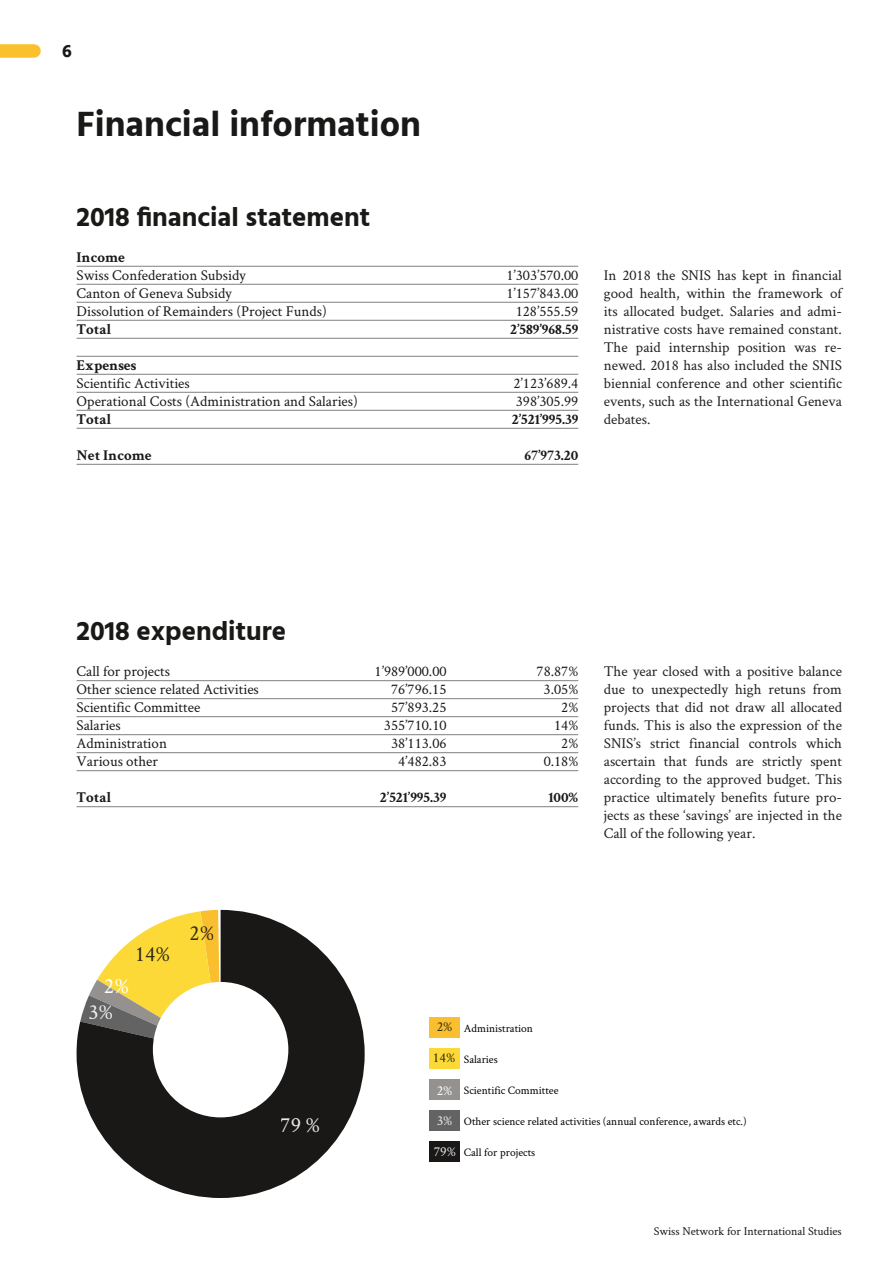
<style>
.page{position:relative;width:893px;height:1263px;background:#fff}
.page>*{position:absolute;margin:0;border:0;box-sizing:border-box;transform-origin:0 0}
.t1{font:700 36px "Hind";color:#191918}
.t2{font:700 27px "Hind";color:#191918}
.t3{font:22.05px "Crimson Text";color:#2e2b1a}
.t4{font:22.05px "Crimson Text";color:#e8e8e8}
.t5{font:22.05px "Crimson Text";color:#f0f0f0}
.t6{font:22.05px "Crimson Text";color:#fff}
.t7{font:700 18px "Hind";color:#191918}
.Main{font:15px/18px "Crimson Text";color:#231f20;text-align:justify}
.t8{font:15px "Crimson Text";color:#191918}
.t9{font:700 15px "Crimson Text";color:#191918}
.t10{font:13.95px "Crimson Text";color:#2e2b1a}
.t11{font:13.95px "Crimson Text";color:#f0f0f0}
.t12{font:13.95px "Crimson Text";color:#fff}
.t13{font:13.95px "Crimson Text";color:#2e291a}
.t14{font:12px "Crimson Text";color:#191918}
.t15{font:11.4px "Crimson Text";color:#000}
.s1{font-size:13.95px;color:#e8e8e8}
</style>
<div class="page">
<div style="left:0;top:44px;width:34px;height:14px;background:#fbc02d"></div>
<hr style="left:77px;top:266px;width:501px;height:1px;background:#0a0d0f">
<hr style="left:77px;top:680px;width:501px;height:1px;background:#0a0d0f">
<hr style="left:77px;top:338px;width:501px;height:1px;background:#0a0d0f">
<hr style="left:77px;top:752px;width:501px;height:1px;background:#0a0d0f">
<hr style="left:77px;top:410px;width:501px;height:1px;background:#0a0d0f">
<hr style="left:77px;top:302px;width:501px;height:1px;background:#0a0d0f">
<hr style="left:77px;top:716px;width:501px;height:1px;background:#0a0d0f">
<hr style="left:77px;top:374px;width:501px;height:1px;background:#0a0d0f">
<hr style="left:77px;top:284px;width:501px;height:1px;background:#0a0d0f">
<hr style="left:77px;top:698px;width:501px;height:1px;background:#0a0d0f">
<hr style="left:77px;top:356px;width:501px;height:1px;background:#0a0d0f">
<hr style="left:77px;top:770px;width:501px;height:1px;background:#0a0d0f">
<hr style="left:77px;top:428px;width:501px;height:1px;background:#0a0d0f">
<hr style="left:77px;top:320px;width:501px;height:1px;background:#0a0d0f">
<hr style="left:77px;top:734px;width:501px;height:1px;background:#0a0d0f">
<hr style="left:77px;top:392px;width:501px;height:1px;background:#0a0d0f">
<hr style="left:77px;top:806px;width:501px;height:1px;background:#0a0d0f">
<hr style="left:77px;top:464px;width:501px;height:1px;background:#0a0d0f">
<svg style="left:77px;top:910px;width:288px;height:288px;fill:#1a1717"></svg>
<div style="left:281px;top:1118px;width:38px;height:14px;background:#1a1717"></div>
<svg style="left:80px;top:910px;width:141px;height:144px"></svg>
<div style="left:153px;top:982px;width:135px;height:135px;background:#fff;border-radius:50%"></div>
<div style="left:429px;top:1017px;width:31px;height:20px;background:#fabf2e"></div>
<div style="left:429px;top:1048px;width:31px;height:21px;background:#fcd936"></div>
<div style="left:429px;top:1079px;width:31px;height:21px;background:#94918f"></div>
<div style="left:429px;top:1110px;width:31px;height:21px;background:#636363"></div>
<div style="left:429px;top:1141px;width:31px;height:21px;background:#1a1717"></div>
<p class="t7" style="left:62px;top:40px;width:11px">6</p>
<p class="t1" style="left:77px;top:102px;width:346px">Financial information</p>
<p class="t2" style="left:77px;top:201px;width:295px">2018 financial statement</p>
<p class="t9" style="left:77px;top:248px;width:50px">Income</p>
<p class="t8" style="left:77px;top:265px;width:171px">Swiss Confederation Subsidy</p>
<p class="t8" style="left:77px;top:283px;width:157px">Canton of Geneva Subsidy</p>
<p class="t8" style="left:77px;top:301px;width:252px">Dissolution of Remainders (Project Funds)</p>
<p class="t9" style="left:77px;top:320px;width:36px">Total</p>
<p class="t9" style="left:77px;top:356px;width:61px">Expenses</p>
<p class="t8" style="left:77px;top:373px;width:115px">Scientific Activities</p>
<p class="t8" style="left:77px;top:391px;width:283px">Operational Costs (Administration and Salaries)</p>
<p class="t9" style="left:77px;top:410px;width:36px">Total</p>
<p class="t9" style="left:77px;top:446px;width:77px">Net Income</p>
<p class="t8" style="left:506px;top:265px;width:73px">1’303’570.00</p>
<p class="t8" style="left:506px;top:283px;width:73px">1’157’843.00</p>
<p class="t8" style="left:516px;top:301px;width:64px">128’555.59</p>
<p class="t9" style="left:510px;top:320px;width:70px">2’589’968.59</p>
<p class="t8" style="left:513px;top:373px;width:66px">2’123’689.4</p>
<p class="t8" style="left:516px;top:391px;width:64px">398’305.99</p>
<p class="t9" style="left:512px;top:410px;width:68px">2’521’995.39</p>
<p class="t9" style="left:525px;top:446px;width:55px">67’973.20</p>
<p class="Main" style="left:604px;top:265px;width:240px">In 2018 the SNIS has kept in financial good health, within the framework of its allocated budget. Salaries and admi&shy;nistrative costs have remained constant.<br>The paid internship position was re&shy;newed. 2018 has also included the SNIS biennial conference and other scientific events, such as the International Geneva debates.</p>
<p class="t2" style="left:77px;top:615px;width:211px">2018 expenditure</p>
<p class="t8" style="left:77px;top:661px;width:95px">Call for projects</p>
<p class="t8" style="left:77px;top:679px;width:184px">Other science related Activities</p>
<p class="t8" style="left:77px;top:697px;width:125px">Scientific Committee</p>
<p class="t8" style="left:77px;top:715px;width:46px">Salaries</p>
<p class="t8" style="left:77px;top:733px;width:92px">Administration</p>
<p class="t8" style="left:77px;top:751px;width:83px">Various other</p>
<p class="t9" style="left:77px;top:788px;width:36px">Total</p>
<h3 class="t6" style="left:104px;top:971px;width:27px">2%</h3>
<p class="t5" style="left:88px;top:997px;width:27px">3%</p>
<p class="t3" style="left:135px;top:939px;width:37px">14%</p>
<p class="t3" style="left:189px;top:918px;width:27px">2%</p>
<p class="t8" style="left:375px;top:661px;width:73px">1’989’000.00</p>
<p class="t8" style="left:391px;top:679px;width:57px">76’796.15</p>
<p class="t8" style="left:391px;top:697px;width:57px">57’893.25</p>
<p class="t8" style="left:384px;top:715px;width:64px">355’710.10</p>
<p class="t8" style="left:391px;top:733px;width:57px">38’113.06</p>
<p class="t8" style="left:398px;top:751px;width:50px">4’482.83</p>
<p class="t9" style="left:380px;top:788px;width:68px">2’521’995.39</p>
<p class="t8" style="left:537px;top:661px;width:43px">78.87%</p>
<p class="t8" style="left:544px;top:679px;width:36px">3.05%</p>
<p class="t8" style="left:561px;top:697px;width:19px">2%</p>
<p class="t8" style="left:554px;top:715px;width:26px">14%</p>
<p class="t8" style="left:561px;top:733px;width:19px">2%</p>
<p class="t8" style="left:544px;top:751px;width:36px">0.18%</p>
<p class="t9" style="left:548px;top:788px;width:31px">100%</p>
<p class="Main" style="left:604px;top:661px;width:240px">The year closed with a positive balance due to unexpectedly high retuns from projects that did not draw all allocated funds. This is also the expression of the SNIS’s strict financial controls which ascertain that funds are strictly spent according to the approved budget. This practice ultimately benefits future pro&shy;jects as these ‘savings’ are injected in the Call of the following year.</p>
<p class="t4" style="left:280px;top:1110px;width:41px">79%</p>
<p class="t13" style="left:437px;top:1017px;width:17px">2%</p>
<p class="t15" style="left:464px;top:1020px;width:71px">Administration</p>
<p class="t15" style="left:464px;top:1051px;width:35px">Salaries</p>
<p class="t15" style="left:464px;top:1082px;width:96px">Scientific Committee</p>
<p class="t15" style="left:464px;top:1113px;width:284px">Other science related activities (annual conference, awards etc.)</p>
<p class="t15" style="left:434px;top:1144px;width:103px"><span class="s1">79%</span> Call for projects</p>
<p class="t10" style="left:433px;top:1048px;width:24px">14%</p>
<p class="t12" style="left:437px;top:1081px;width:17px">2%</p>
<p class="t11" style="left:437px;top:1111px;width:17px">3%</p>
<p class="t14" style="left:654px;top:1223px;width:190px">Swiss Network for International Studies</p>
</div>
